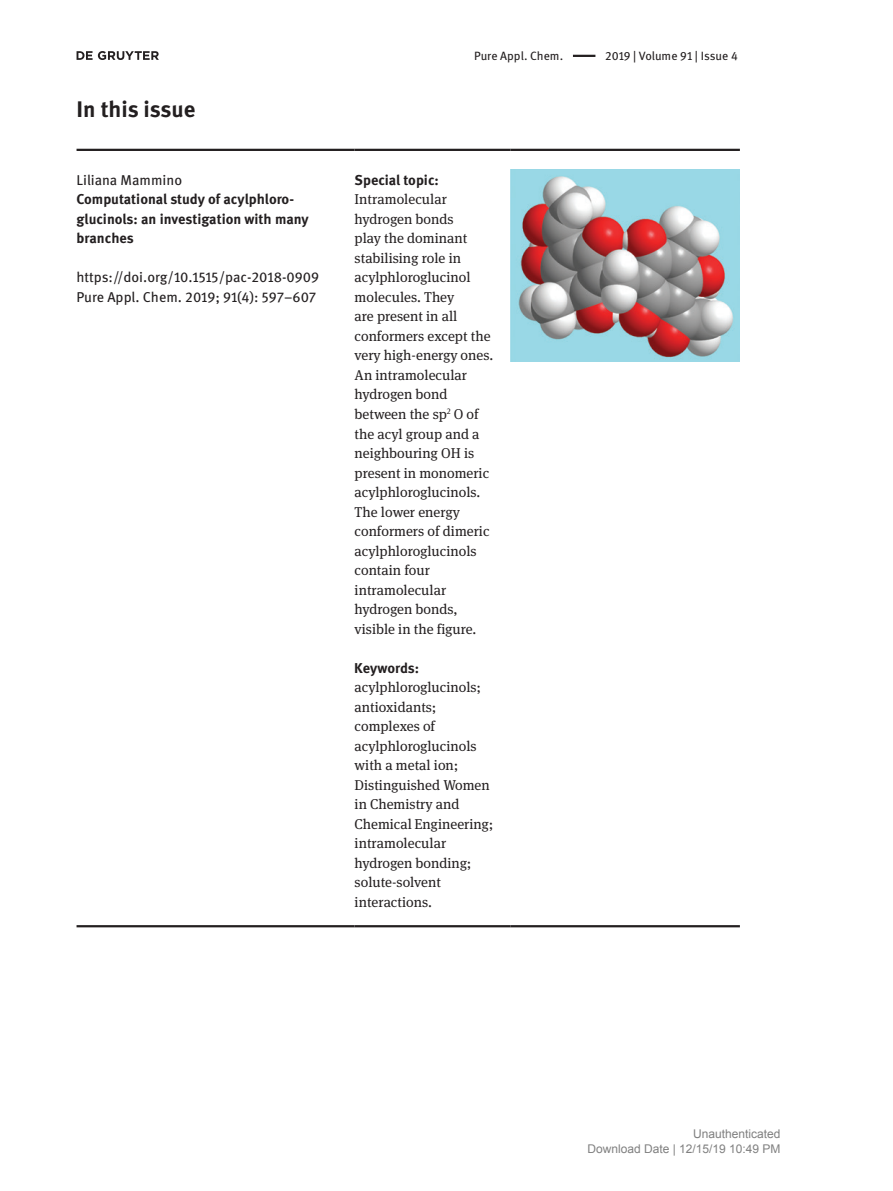
<style>
.page{position:relative;width:893px;height:1191px;background:#fff}
.page>*{position:absolute;margin:0;border:0;box-sizing:border-box;transform-origin:0 0}
.t1{font:700 22.5px "DG Meta Science";letter-spacing:-.005em;color:#231f20}
.t2{font:14.25px/19.5px "DG Meta Serif Science";color:#231f20}
.t3{font:700 14.25px/19.5px "DG Meta Science";color:#231f20}
.t4{font:14.25px/19.5px "DG Meta Science";color:#231f20}
.t5{font:12px/15px "Arial";color:#808080;text-align:right}
.t6{font:12px "DG Meta Science";color:#231f20}
</style>
<div class="page">
<svg style="left:77px;top:51px;width:82px;height:9px"></svg>
<hr style="left:77px;top:149px;width:278px;height:2px;background:#231f20">
<hr style="left:355px;top:149px;width:155px;height:2px;background:#231f20">
<hr style="left:510px;top:149px;width:230px;height:2px;background:#231f20">
<hr style="left:77px;top:925px;width:278px;height:2px;background:#231f20">
<hr style="left:355px;top:925px;width:155px;height:2px;background:#231f20">
<hr style="left:510px;top:925px;width:230px;height:2px;background:#231f20">
<img style="left:510px;top:169px;width:230px;height:192px">
<hr style="left:573px;top:55px;width:22px;height:2px;background:#231f20">
<h1 class="t1" style="left:77px;top:91px;width:120px">In this issue</h1>
<p class="t4" style="left:77px;top:170px;width:107px">Liliana Mammino</p>
<p class="t3" style="left:77px;top:189px;width:234px">Computational study of acylphloro&shy;glucinols: an investigation with many branches</p>
<p class="t4" style="left:77px;top:267px;width:244px">https://doi.org/10.1515/pac-2018-0909<br>Pure Appl. Chem. 2019; 91(4): 597–607</p>
<p class="t6" style="left:474px;top:47px;width:90px">Pure Appl. Chem.</p>
<p class="t6" style="left:605px;top:47px;width:134px">2019 | Volume 91 | Issue 4</p>
<p class="t3" style="left:355px;top:170px;width:86px">Special topic:</p>
<p class="t2" style="left:355px;top:189px;width:140px">Intramolecular hydrogen bonds<br>play the dominant stabilising role in acylphloroglucinol molecules. They<br>are present in all conformers except the very high-energy ones.<br>An intramolecular hydrogen bond between the sp<sup>2</sup> O of the acyl group and a neighbouring OH is present in monomeric acylphloroglucinols.<br>The lower energy conformers of dimeric acylphloroglucinols contain four intramolecular hydrogen bonds, visible in the figure.</p>
<p class="t3" style="left:355px;top:657px;width:66px">Keywords:</p>
<p class="t2" style="left:355px;top:677px;width:140px">acylphloroglucinols; antioxidants; complexes of acylphloroglucinols with a metal ion;<br>Distinguished Women in Chemistry and<br>Chemical Engineering; intramolecular hydrogen bonding; solute-solvent interactions.</p>
<p class="t5" style="left:587px;top:1127px;width:195px">Unauthenticated<br>Download Date | 12/15/19 10:49 PM</p>
</div>
